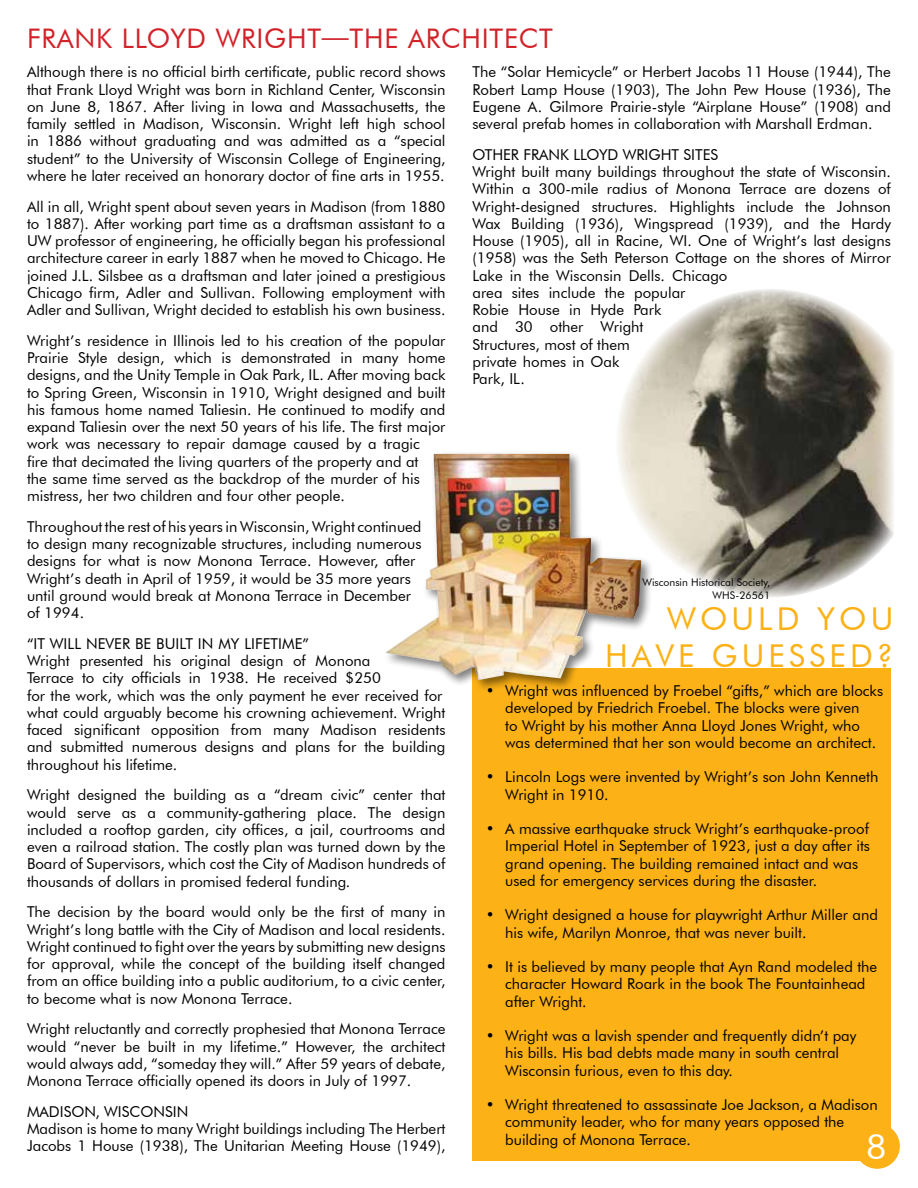
<style>
.page{position:relative;width:918px;height:1188px;background:#fff}
.page>*{position:absolute;margin:0;border:0;box-sizing:border-box;transform-origin:0 0}
.t1{font:34.5px "Futura BT";color:#fff}
.t2{font:31.5px/37.8px "Futura BT";letter-spacing:.13em;color:#fcb116;text-align:right}
.t3{font:27px "Futura BT";letter-spacing:.03em;color:#d2232a}
.t4{font:15px/17.2px "Futura BT";color:#000}
.t5{font:10.5px/12.6px "Futura BT";color:#000;text-align:right}
</style>
<div class="page">
<img style="left:618px;top:289px;width:276px;height:308px">
<div style="left:472px;top:669px;width:419px;height:492px;background:#fcb116"></div>
<div style="left:383px;top:450px;width:271px;height:242px;background:#000;opacity:.5"></div>
<img style="left:426px;top:454px;width:13px;height:169px">
<div style="left:855px;top:1123px;width:45px;height:46px;background:#fcb116;border-radius:50%"></div>
<h3 class="t3" style="left:27px;top:22px;width:527px">FRANK LLOYD WRIGHT—THE ARCHITECT</h3>
<p class="t4" style="left:27px;top:63px;width:420px;text-align:justify">Although there is no official birth certificate, public record shows that Frank Lloyd Wright was born in Richland Center, Wisconsin on June 8, 1867. After living in Iowa and Massachusetts, the family settled in Madison, Wisconsin. Wright left high school in 1886 without graduating and was admitted as a “special student” to the University of Wisconsin College of Engineering, where he later received an honorary doctor of fine arts in 1955.</p>
<p class="t4" style="left:27px;top:197px;width:420px;text-align:justify">All in all, Wright spent about seven years in Madison (from 1880 to 1887). After working part time as a draftsman assistant to a UW professor of engineering, he officially began his professional architecture career in early 1887 when he moved to Chicago. He joined J.L. Silsbee as a draftsman and later joined a prestigious Chicago firm, Adler and Sullivan. Following employment with Adler and Sullivan, Wright decided to establish his own business.</p>
<p class="t4" style="left:27px;top:332px;width:420px">Wright’s residence in Illinois led to his creation of the popular Prairie Style design, which is demonstrated in many home designs, and the Unity Temple in Oak Park, IL. After moving back to Spring Green, Wisconsin in 1910, Wright designed and built his famous home named Taliesin. He continued to modify and expand Taliesin over the next 50 years of his life. The first major work was necessary to repair damage caused by a tragic<br>fire that decimated the living quarters of the property and at<br>the same time served as the backdrop of the murder of his mistress, her two children and four other people.</p>
<p class="t4" style="left:27px;top:518px;width:396px">Throughout the rest of his years in Wisconsin, Wright continued to design many recognizable structures, including numerous designs for what is now Monona Terrace. However, after Wright’s death in April of 1959, it would be 35 more years until ground would break at Monona Terrace in December of 1994.</p>
<p class="t4" style="left:27px;top:635px;width:420px">“IT WILL NEVER BE BUILT IN MY LIFETIME”<br>Wright presented his original design of Monona<br>Terrace to city officials in 1938. He received $250<br>for the work, which was the only payment he ever received for what could arguably become his crowning achievement. Wright faced significant opposition from many Madison residents and submitted numerous designs and plans for the building throughout his lifetime.</p>
<p class="t4" style="left:27px;top:786px;width:420px;text-align:justify">Wright designed the building as a “dream civic” center that would serve as a community-gathering place. The design included a rooftop garden, city offices, a jail, courtrooms and even a railroad station. The costly plan was turned down by the Board of Supervisors, which cost the City of Madison hundreds of thousands of dollars in promised federal funding.</p>
<p class="t4" style="left:27px;top:903px;width:420px;text-align:justify">The decision by the board would only be the first of many in Wright’s long battle with the City of Madison and local residents.<br>Wright continued to fight over the years by submitting new designs for approval, while the concept of the building itself changed from an office building into a public auditorium, to a civic center, to become what is now Monona Terrace.</p>
<p class="t4" style="left:27px;top:1020px;width:420px;text-align:justify">Wright reluctantly and correctly prophesied that Monona Terrace would “never be built in my lifetime.” However, the architect would always add, “someday they will.” After 59 years of debate, Monona Terrace officially opened its doors in July of 1997.</p>
<p class="t4" style="left:27px;top:1103px;width:420px">MADISON, WISCONSIN<br>Madison is home to many Wright buildings including The Herbert<br>Jacobs 1 House (1938), The Unitarian Meeting House (1949),</p>
<p class="t4" style="left:472px;top:63px;width:420px;text-align:justify">The “Solar Hemicycle” or Herbert Jacobs 11 House (1944), The Robert Lamp House (1903), The John Pew House (1936), The Eugene A. Gilmore Prairie-style “Airplane House” (1908) and several prefab homes in collaboration with Marshall Erdman.</p>
<p class="t4" style="left:472px;top:146px;width:420px">OTHER FRANK LLOYD WRIGHT SITES<br>Wright built many buildings throughout the state of Wisconsin.<br>Within a 300-mile radius of Monona Terrace are dozens of Wright-designed structures. Highlights include the Johnson Wax Building (1936), Wingspread (1939), and the Hardy House (1905), all in Racine, WI. One of Wright’s last designs (1958) was the Seth Peterson Cottage on the shores of Mirror Lake in the Wisconsin Dells. Chicago<br>area sites include the popular<br>Robie House in Hyde Park<br>and 30 other Wright<br>Structures, most of them<br>private homes in Oak<br>Park, IL.</p>
<p class="t5" style="left:642px;top:576px;width:129px">Wisconsin Historical Society,<br>WHS-26561</p>
<h2 class="t2" style="left:605px;top:599px;width:290px">WOULD YOU<br>HAVE GUESSED?</h2>
<p class="t4" style="left:505px;top:682px;width:379px;text-indent:-20px">• Wright was influenced by Froebel “gifts,” which are blocks developed by Friedrich Froebel. The blocks were given<br>to Wright by his mother Anna Lloyd Jones Wright, who was determined that her son would become an architect.</p>
<p class="t4" style="left:505px;top:768px;width:375px;text-indent:-20px">• Lincoln Logs were invented by Wright’s son John Kenneth<br>Wright in 1910.</p>
<p class="t4" style="left:505px;top:820px;width:366px;text-indent:-20px">• A massive earthquake struck Wright’s earthquake-proof Imperial Hotel in September of 1923, just a day after its grand opening. The building remained intact and was used for emergency services during the disaster.</p>
<p class="t4" style="left:505px;top:906px;width:374px;text-indent:-20px">• Wright designed a house for playwright Arthur Miller and his wife, Marilyn Monroe, that was never built.</p>
<p class="t4" style="left:505px;top:958px;width:374px;text-indent:-20px">• It is believed by many people that Ayn Rand modeled the character Howard Roark in the book The Fountainhead after Wright.</p>
<p class="t4" style="left:505px;top:1027px;width:353px;text-indent:-20px">• Wright was a lavish spender and frequently didn’t pay his bills. His bad debts made many in south central<br>Wisconsin furious, even to this day.</p>
<p class="t4" style="left:505px;top:1096px;width:374px;text-indent:-20px">• Wright threatened to assassinate Joe Jackson, a Madison community leader, who for many years opposed the building of Monona Terrace.</p>
<h1 class="t1" style="left:866px;top:1126px;width:22px">8</h1>
</div>
